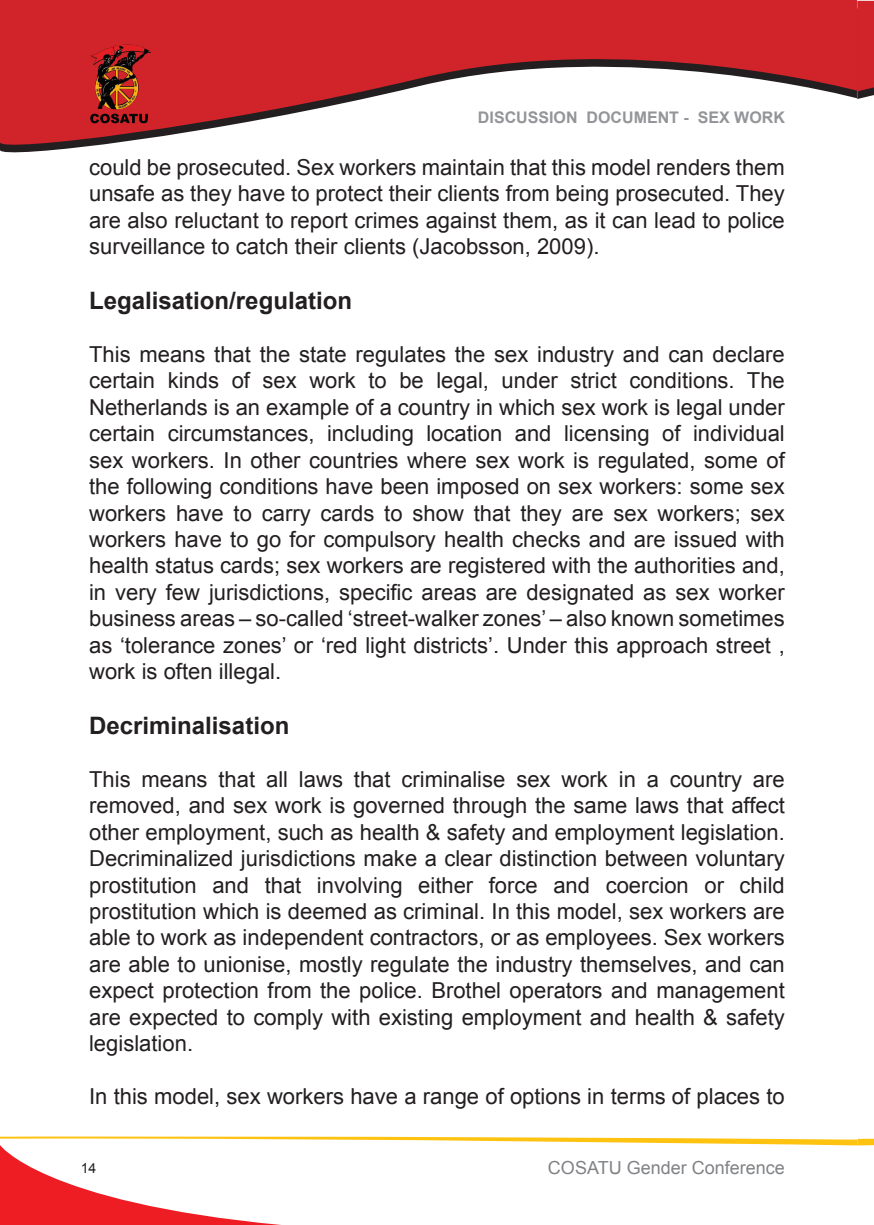
<style>
.page{position:relative;width:874px;height:1225px;background:#fff}
.page>*{position:absolute;margin:0;border:0;box-sizing:border-box;transform-origin:0 0}
.t1{font:700 24px "Arial";color:#231f20}
.t2{font:22px/26.4px "Arial";color:#231f20;text-align:justify}
.t3{font:18px "Arial";color:#808285}
.t4{font:700 16px "Arial";color:#939598}
.t5{font:14px "Arial";color:#231f20}
</style>
<div class="page">
<svg style="left:0;top:1136px;width:873px;height:89px"></svg>
<svg style="left:0;top:0;width:856px;height:153px;fill:#d1232a"></svg>
<svg style="left:856px;top:1px;width:17px;height:98px;background:#c2272e"></svg>
<img style="left:91px;top:45px;width:60px;height:65px">
<p class="t4" style="left:477px;top:107px;width:308px">DISCUSSION DOCUMENT - SEX WORK</p>
<p class="t2" style="left:89px;top:154px;width:697px">could be prosecuted. Sex workers maintain that this model renders them unsafe as they have to protect their clients from being prosecuted. They are also reluctant to report crimes against them, as it can lead to police surveillance to catch their clients (Jacobsson, 2009).</p>
<p class="t1" style="left:89px;top:285px;width:264px">Legalisation/regulation</p>
<p class="t2" style="left:89px;top:341px;width:697px">This means that the state regulates the sex industry and can declare certain kinds of sex work to be legal, under strict conditions. The Netherlands is an example of a country in which sex work is legal under certain circumstances, including location and licensing of individual sex workers. In other countries where sex work is regulated, some of the following conditions have been imposed on sex workers: some sex workers have to carry cards to show that they are sex workers; sex workers have to go for compulsory health checks and are issued with health status cards; sex workers are registered with the authorities and, in very few jurisdictions, specific areas are designated as sex worker business areas – so-called ‘street-walker zones’ – also known sometimes as ‘tolerance zones’ or ‘red light districts’. Under this approach street , work is often illegal.</p>
<p class="t1" style="left:89px;top:710px;width:202px">Decriminalisation</p>
<p class="t2" style="left:89px;top:766px;width:697px">This means that all laws that criminalise sex work in a country are removed, and sex work is governed through the same laws that affect other employment, such as health &amp; safety and employment legislation.<br>Decriminalized jurisdictions make a clear distinction between voluntary prostitution and that involving either force and coercion or child prostitution which is deemed as criminal. In this model, sex workers are able to work as independent contractors, or as employees. Sex workers are able to unionise, mostly regulate the industry themselves, and can expect protection from the police. Brothel operators and management are expected to comply with existing employment and health &amp; safety legislation.</p>
<p class="t2" style="left:89px;top:1083px;width:697px">In this model, sex workers have a range of options in terms of places to</p>
<p class="t5" style="left:81px;top:1158px;width:17px">14</p>
<p class="t3" style="left:547px;top:1156px;width:238px">COSATU Gender Conference</p>
</div>
